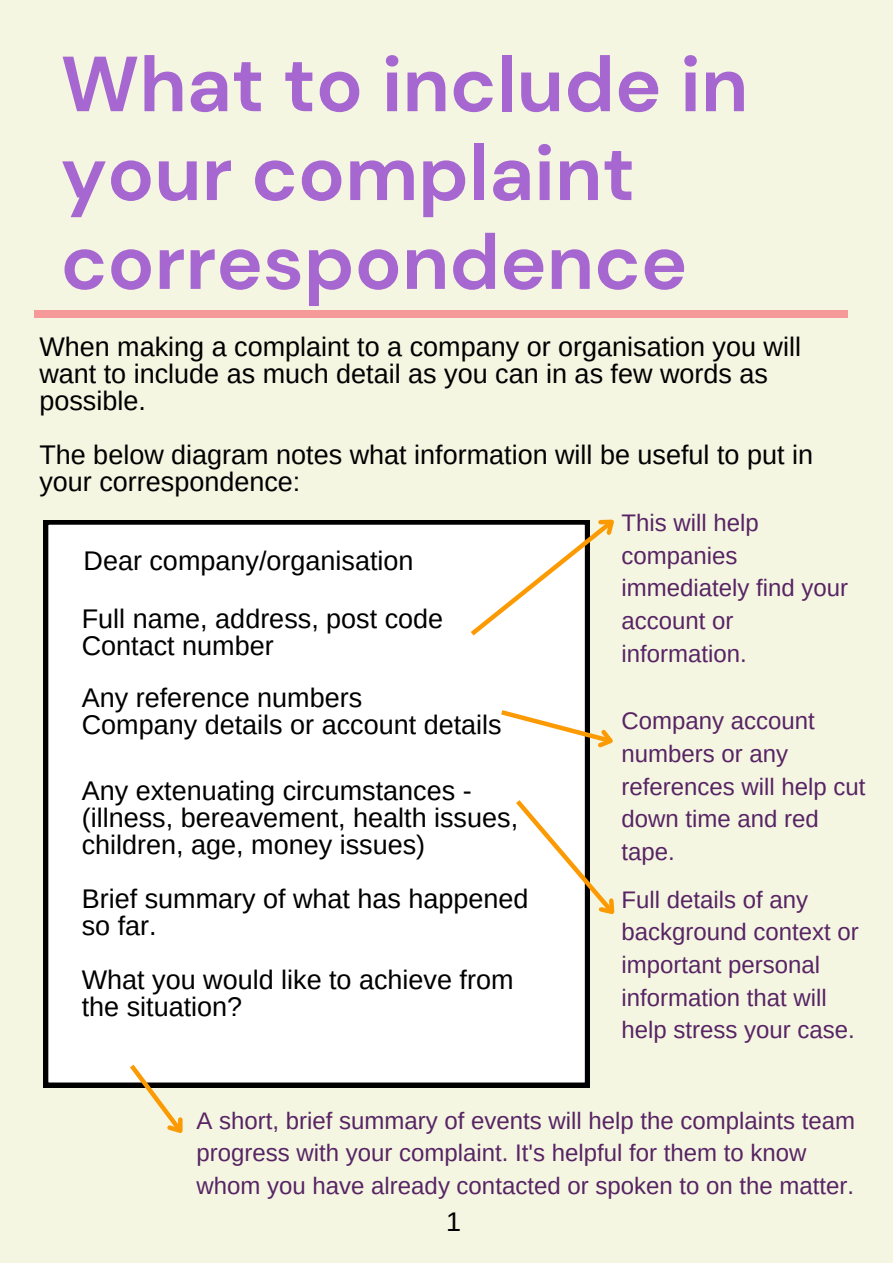
<style>
.page{position:relative;width:893px;height:1264px;background:#fff}
.page>*{position:absolute;margin:0;border:0;box-sizing:border-box;transform-origin:0 0}
.t1{font:700 77.85px/88.8px "DM Sans";color:#a767d1}
.t2{font:27px/27px "Arimo";color:#000}
.t3{font:24px/32.5px "Arimo";color:#582464}
</style>
<div class="page">
<div style="left:0;top:0;width:892px;height:1262px;background:#f4f6e2"></div>
<div style="left:44px;top:520px;width:545px;height:566px;background:#fff"></div>
<svg style="left:466px;top:519px;width:148px;height:121px"></svg>
<svg style="left:496px;top:706px;width:117px;height:49px"></svg>
<svg style="left:511px;top:795px;width:104px;height:131px"></svg>
<svg style="left:125px;top:1059px;width:70px;height:74px"></svg>
<div style="left:34px;top:310px;width:814px;height:7px;background:#f69999"></div>
<p class="t1" style="left:61px;top:40px;width:689px">What to include in your complaint correspondence</p>
<p class="t2" style="left:39px;top:333px;width:763px">When making a complaint to a company or organisation you will want to include as much detail as you can in as few words as possible.</p>
<p class="t2" style="left:39px;top:441px;width:775px">The below diagram notes what information will be useful to put in your correspondence:</p>
<p class="t2" style="left:83px;top:546px;width:331px">Dear company/organisation</p>
<p class="t2" style="left:82px;top:605px;width:363px">Full name, address, post code</p>
<p class="t2" style="left:82px;top:632px;width:193px">Contact number</p>
<p class="t2" style="left:82px;top:683px;width:282px">Any reference numbers</p>
<p class="t2" style="left:82px;top:710px;width:421px">Company details or account details</p>
<p class="t2" style="left:82px;top:776px;width:438px">Any extenuating circumstances - (illness, bereavement, health issues, children, age, money issues)</p>
<p class="t2" style="left:82px;top:884px;width:448px">Brief summary of what has happened so far.</p>
<p class="t2" style="left:82px;top:965px;width:433px">What you would like to achieve from the situation?</p>
<p class="t3" style="left:621px;top:506px;width:228px">This will help companies immediately find your account or information.</p>
<p class="t3" style="left:621px;top:704px;width:245px">Company account numbers or any references will help cut down time and red tape.</p>
<p class="t3" style="left:621px;top:883px;width:239px">Full details of any background context or important personal information that will help stress your case.</p>
<p class="t3" style="left:197px;top:1103px;width:660px">A short, brief summary of events will help the complaints team progress with your complaint. It's helpful for them to know whom you have already contacted or spoken to on the matter.</p>
<p class="t2" style="left:446px;top:1208px;width:16px">1</p>
</div>
